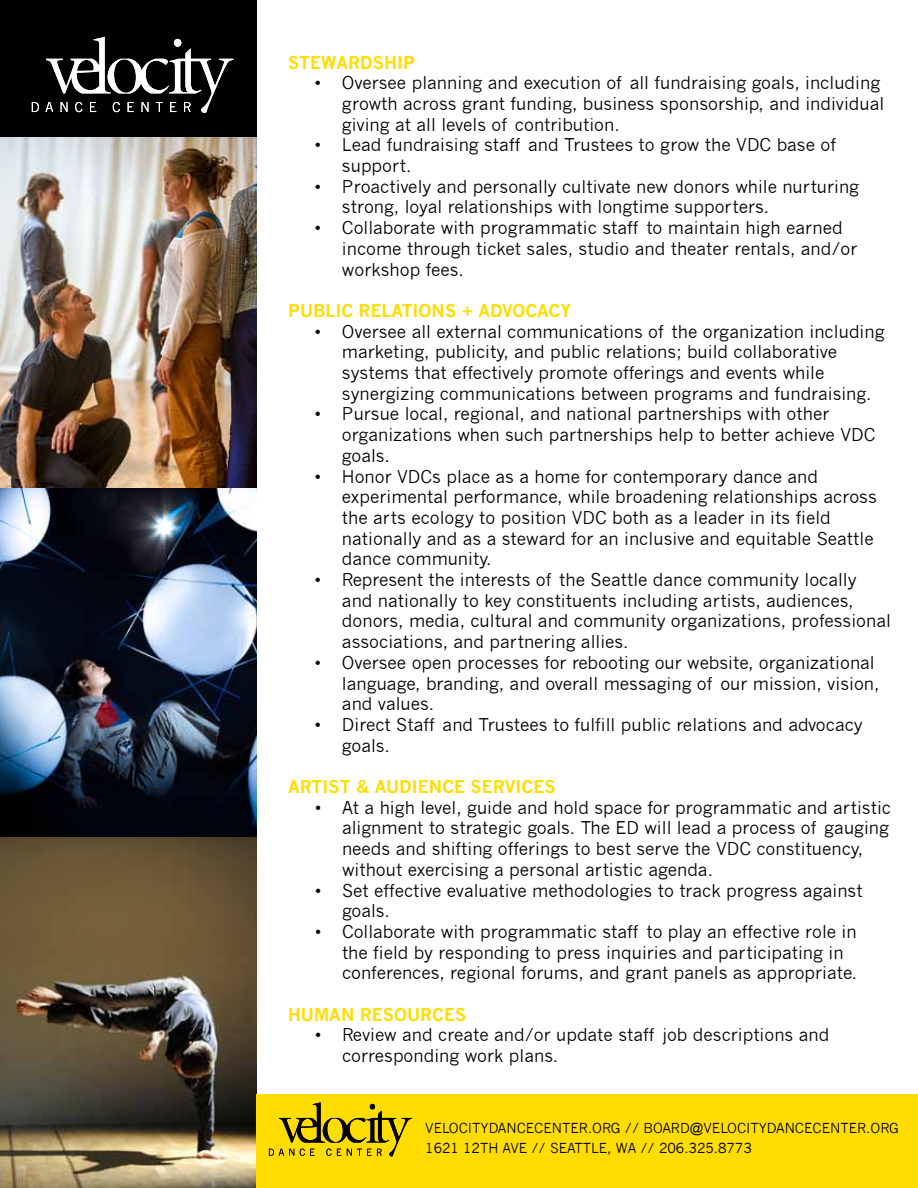
<style>
.page{position:relative;width:918px;height:1188px;background:#fff}
.page>*{position:absolute;margin:0;border:0;box-sizing:border-box;transform-origin:0 0}
.t1{font:17.25px/20.7px "News Gothic";color:#000}
.t2{font:700 17.25px "News Gothic";color:#fd0}
.t3{font:13.5px/19.5px "News Gothic";color:#000}
</style>
<div class="page">
<img style="left:0;top:137px;width:257px;height:1051px">
<div style="left:0;top:0;width:256px;height:137px;background:#000"></div>
<svg style="left:31px;top:36px;width:203px;height:77px"></svg>
<div style="left:257px;top:1094px;width:661px;height:94px;background:#fd0"></div>
<svg style="left:268px;top:1102px;width:144px;height:55px"></svg>
<p class="t2" style="left:288px;top:52px;width:61px">STEWARDSHI</p>
<p class="t2" style="left:403px;top:52px;width:14px">P</p>
<p class="t1" style="left:342px;top:73px;width:544px;text-indent:-27px">• Oversee planning and execution of all fundraising goals, including growth across grant funding, business sponsorship, and individual giving at all levels of contribution.</p>
<p class="t1" style="left:342px;top:135px;width:496px;text-indent:-27px">• Lead fundraising staff and Trustees to grow the VDC base of support.</p>
<p class="t1" style="left:342px;top:176px;width:519px;text-indent:-27px">• Proactively and personally cultivate new donors while nurturing strong, loyal relationships with longtime supporters.</p>
<p class="t1" style="left:342px;top:218px;width:517px;text-indent:-27px">• Collaborate with programmatic staff to maintain high earned income through ticket sales, studio and theater rentals, and/or workshop fees.</p>
<p class="t2" style="left:288px;top:300px;width:12px">PUBLIC</p>
<p class="t2" style="left:359px;top:300px;width:23px">RELATIO</p>
<p class="t2" style="left:432px;top:300px;width:72px">NS + ADVOCAC</p>
<p class="t2" style="left:560px;top:300px;width:12px">Y</p>
<p class="t1" style="left:342px;top:321px;width:544px;text-indent:-27px">• Oversee all external communications of the organization including marketing, publicity, and public relations; build collaborative systems that effectively promote offerings and events while synergizing communications between programs and fundraising.</p>
<p class="t1" style="left:342px;top:404px;width:535px;text-indent:-27px">• Pursue local, regional, and national partnerships with other organizations when such partnerships help to better achieve VDC goals.</p>
<p class="t1" style="left:342px;top:466px;width:536px;text-indent:-27px">• Honor VDCs place as a home for contemporary dance and experimental performance, while broadening relationships across the arts ecology to position VDC both as a leader in its field nationally and as a steward for an inclusive and equitable Seattle dance community.</p>
<p class="t1" style="left:342px;top:570px;width:550px;text-indent:-27px">• Represent the interests of the Seattle dance community locally and nationally to key constituents including artists, audiences, donors, media, cultural and community organizations, professional associations, and partnering allies.</p>
<p class="t1" style="left:342px;top:652px;width:539px;text-indent:-27px">• Oversee open processes for rebooting our website, organizational language, branding, and overall messaging of our mission, vision, and values.</p>
<p class="t1" style="left:342px;top:714px;width:522px;text-indent:-27px">• Direct Staff and Trustees to fulfill public relations and advocacy goals.</p>
<p class="t2" style="left:288px;top:776px;width:23px">ARTIST</p>
<p class="t2" style="left:356px;top:776px;width:42px">&amp; AUDIE</p>
<p class="t2" style="left:429px;top:776px;width:65px">NCE SERVICES</p>
<p class="t1" style="left:342px;top:797px;width:551px;text-indent:-27px">• At a high level, guide and hold space for programmatic and artistic alignment to strategic goals. The ED will lead a process of gauging needs and shifting offerings to best serve the VDC constituency, without exercising a personal artistic agenda.</p>
<p class="t1" style="left:342px;top:880px;width:522px;text-indent:-27px">• Set effective evaluative methodologies to track progress against goals.</p>
<p class="t1" style="left:342px;top:921px;width:517px;text-indent:-27px">• Collaborate with programmatic staff to play an effective role in the field by responding to press inquiries and participating in conferences, regional forums, and grant panels as appropriate.</p>
<p class="t2" style="left:288px;top:1004px;width:180px">HUMAN RESOURCES</p>
<p class="t1" style="left:342px;top:1025px;width:489px;text-indent:-27px">• Review and create and/or update staff job descriptions and corresponding work plans.</p>
<p class="t3" style="left:425px;top:1119px;width:475px">VELOCITYDANCECENTER.ORG // BOARD@VELOCITYDANCECENTER.ORG<br>1621 12TH AVE // SEATTLE, WA // 206.325.8773</p>
</div>
